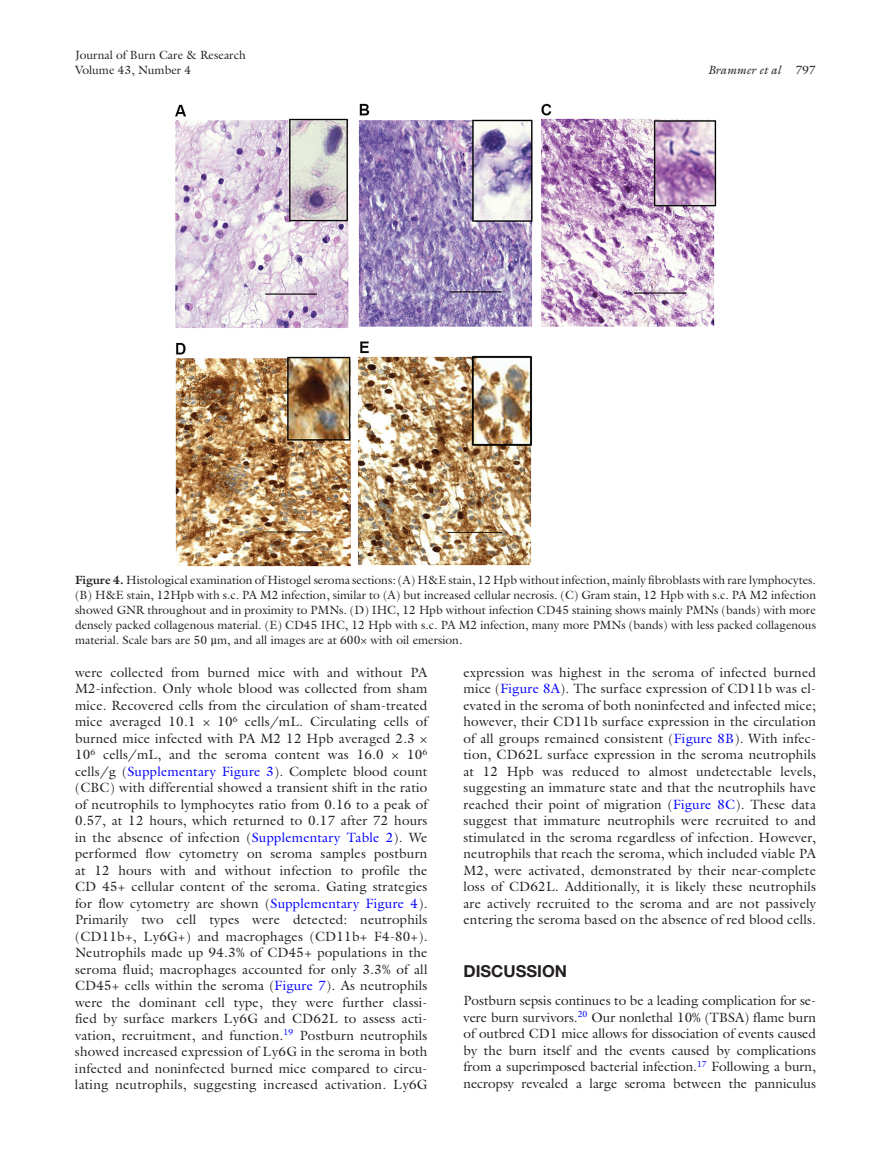
<style>
.page{position:relative;width:891px;height:1174px;background:#fff}
.page>*{position:absolute;margin:0;border:0;box-sizing:border-box;transform-origin:0 0}
.t1{font:700 16.5px "Helvetica Neue LT Std";color:#231f20}
.t2{font:13.5px/16.5px "Galliard Std";letter-spacing:.015em;color:#231f20;text-align:justify}
.t3{font:12px/15px "Galliard Std";color:#231f20}
.t4{font:italic 12px "Galliard Std";color:#231f20}
.s1{font-weight:700}
.s2{font-family:"Gandhari Unicode"}
.s3{color:#00f}
</style>
<div class="page">
<img style="left:175px;top:103px;width:542px;height:464px">
<p class="t3" style="left:75px;top:47px;width:172px">Journal of Burn Care &amp; Research<br>Volume 43, Number 4</p>
<p class="t4" style="left:708px;top:62px;width:74px">Brammer et al</p>
<p class="t3" style="left:796px;top:62px;width:22px">797</p>
<p class="t3" style="left:75px;top:572px;width:743px;text-align:justify"><span class="s1">Figure 4.</span> Histological examination of Histogel seroma sections: (A) H&amp;E stain, 12 Hpb without infection, mainly fibroblasts with rare lymphocytes. (B) H&amp;E stain, 12Hpb with s.c. PA M2 infection, similar to (A) but increased cellular necrosis. (C) Gram stain, 12 Hpb with s.c. PA M2 infection showed GNR throughout and in proximity to PMNs. (D) IHC, 12 Hpb without infection CD45 staining shows mainly PMNs (bands) with more densely packed collagenous material. (E) CD45 IHC, 12 Hpb with s.c. PA M2 infection, many more PMNs (bands) with less packed collagenous material. Scale bars are 50 <span class="s2">µ</span>m, and all images are at 600× with oil emersion.</p>
<p class="t2" style="left:75px;top:664px;width:354px">were collected from burned mice with and without PA M2-infection. Only whole blood was collected from sham mice. Recovered cells from the circulation of sham-treated mice averaged 10.1 × 10<sup>6</sup> cells/mL. Circulating cells of burned mice infected with PA M2 12 Hpb averaged 2.3 × 10<sup>6</sup> cells/mL, and the seroma content was 16.0 × 10<sup>6 </sup>cells/g (<span class="s3">Supplementary Figure 3</span>). Complete blood count (CBC) with differential showed a transient shift in the ratio of neutrophils to lymphocytes ratio from 0.16 to a peak of 0.57, at 12 hours, which returned to 0.17 after 72 hours in the absence of infection (<span class="s3">Supplementary Table 2</span>). We performed flow cytometry on seroma samples postburn at 12 hours with and without infection to profile the CD 45+ cellular content of the seroma. Gating strategies for flow cytometry are shown (<span class="s3">Supplementary Figure 4</span>).<br>Primarily two cell types were detected: neutrophils (CD11b+, Ly6G+) and macrophages (CD11b+ F4-80+).<br>Neutrophils made up 94.3% of CD45+ populations in the seroma fluid; macrophages accounted for only 3.3% of all CD45+ cells within the seroma (<span class="s3">Figure 7</span>). As neutrophils were the dominant cell type, they were further classi&shy;fied by surface markers Ly6G and CD62L to assess acti&shy;vation, recruitment, and function.<sup>19</sup> Postburn neutrophils showed increased expression of Ly6G in the seroma in both infected and noninfected burned mice compared to circu&shy;lating neutrophils, suggesting increased activation. Ly6G</p>
<p class="t2" style="left:464px;top:664px;width:354px">expression was highest in the seroma of infected burned mice (<span class="s3">Figure 8A</span>). The surface expression of CD11b was el&shy;evated in the seroma of both noninfected and infected mice; however, their CD11b surface expression in the circulation of all groups remained consistent (<span class="s3">Figure 8B</span>). With infec&shy;tion, CD62L surface expression in the seroma neutrophils at 12 Hpb was reduced to almost undetectable levels, suggesting an immature state and that the neutrophils have reached their point of migration (<span class="s3">Figure 8C</span>). These data suggest that immature neutrophils were recruited to and stimulated in the seroma regardless of infection. However, neutrophils that reach the seroma, which included viable PA M2, were activated, demonstrated by their near-complete loss of CD62L. Additionally, it is likely these neutrophils are actively recruited to the seroma and are not passively entering the seroma based on the absence of red blood cells.</p>
<p class="t1" style="left:464px;top:961px;width:105px">DISCUSSION</p>
<p class="t2" style="left:463px;top:992px;width:354px">Postburn sepsis continues to be a leading complication for se&shy;vere burn survivors.<sup>20</sup> Our nonlethal 10% (TBSA) flame burn of outbred CD1 mice allows for dissociation of events caused by the burn itself and the events caused by complications from a superimposed bacterial infection.<sup>17</sup> Following a burn, necropsy revealed a large seroma between the panniculus</p>
</div>
